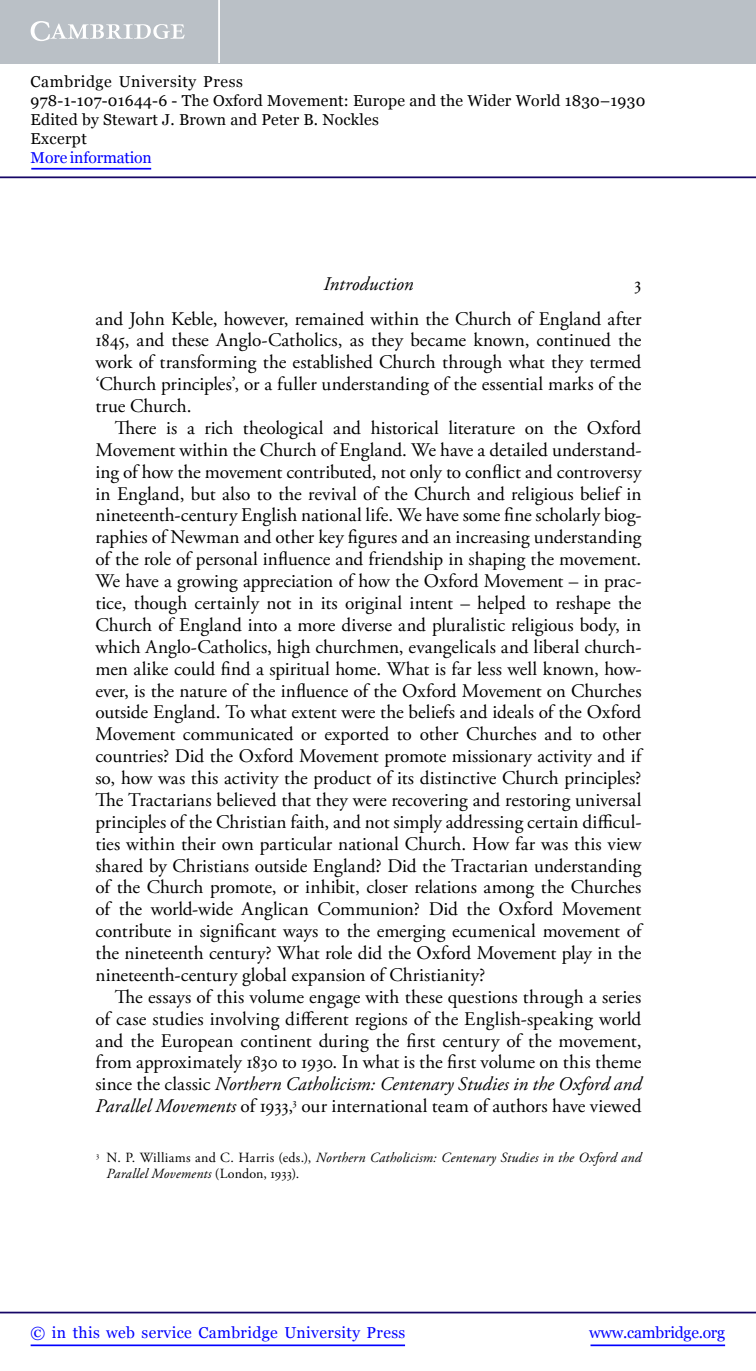
<style>
.page{position:relative;width:756px;height:1371px;background:#fff}
.page>*{position:absolute;margin:0;border:0;box-sizing:border-box;transform-origin:0 0}
.t1{font:19.25px/35px "Adobe Garamond Pro";color:#000;text-align:right}
.t2{font:italic 19.25px "Adobe Garamond Pro";letter-spacing:.005em;color:#000}
.t3{font:15.75px/18.9px "Georgia";letter-spacing:.015em;color:#000}
.t4{font:15.75px "Georgia";letter-spacing:.025em;color:#00f}
.t5{font:15.75px "Georgia";letter-spacing:-.015em;color:#00f}
.t6{font:15.75px "Georgia";letter-spacing:-.01em;color:#00f}
.t7{font:italic 14px/15.8px "Adobe Garamond Pro";letter-spacing:.015em;color:#000}
.s1{font-style:normal}
.s2{font-style:italic}
</style>
<div class="page">
<hr style="left:591px;top:1344px;width:134px;height:1px;background:#00f">
<hr style="left:0;top:1311px;width:756px;height:2px;background:#150666">
<hr style="left:31px;top:1344px;width:374px;height:1px;background:#00f">
<div style="left:0;top:0;width:756px;height:63px;background:#bac0c6"></div>
<svg style="left:31px;top:21px;width:154px;height:20px"></svg>
<hr style="left:218px;top:0;width:2px;height:63px;background:#fff">
<hr style="left:0;top:176px;width:756px;height:2px;background:#150666">
<hr style="left:31px;top:168px;width:120px;height:1px;background:#00f">
<p class="t3" style="left:31px;top:72px;width:616px">Cambridge University Press<br>978-1-107-01644-6 - The Oxford Movement: Europe and the Wider World 1830–1930<br>Edited by Stewart J. Brown and Peter B. Nockles<br>Excerpt</p>
<p class="t6" style="left:31px;top:148px;width:123px">More information</p>
<p class="t2" style="left:323px;top:272px;width:92px">Introduction</p>
<p class="t1" style="left:95px;top:266px;width:548px">3<br>and John Keble, however, remained within the Church of England after</p>
<p class="t1" style="left:95px;top:323px;width:548px">1845, and these Anglo-Catholics, as they became known, continued the</p>
<p class="t1" style="left:95px;top:345px;width:547px">work of transforming the established Church through what they termed</p>
<p class="t1" style="left:95px;top:367px;width:547px">‘Church principles’, or a fuller understanding of the essential marks of the</p>
<p class="t1" style="left:95px;top:389px;width:98px">true Church.</p>
<p class="t1" style="left:115px;top:411px;width:528px">There is a rich theological and historical literature on the Oxford</p>
<p class="t1" style="left:95px;top:433px;width:548px">Movement within the Church of England. We have a detailed understand-</p>
<p class="t1" style="left:95px;top:455px;width:548px">ing of how the movement contributed, not only to conflict and controversy</p>
<p class="t1" style="left:95px;top:476px;width:548px">in England, but also to the revival of the Church and religious belief in</p>
<p class="t1" style="left:95px;top:498px;width:548px">nineteenth-century English national life. We have some fine scholarly biog-</p>
<p class="t1" style="left:95px;top:520px;width:547px">raphies of Newman and other key figures and an increasing understanding</p>
<p class="t1" style="left:95px;top:542px;width:547px">of the role of personal influence and friendship in shaping the movement.</p>
<p class="t1" style="left:95px;top:564px;width:548px">We have a growing appreciation of how the Oxford Movement – in prac-</p>
<p class="t1" style="left:95px;top:586px;width:548px">tice, though certainly not in its original intent – helped to reshape the</p>
<p class="t1" style="left:95px;top:608px;width:547px">Church of England into a more diverse and pluralistic religious body, in</p>
<p class="t1" style="left:95px;top:629px;width:548px">which Anglo-Catholics, high churchmen, evangelicals and liberal church-</p>
<p class="t1" style="left:95px;top:651px;width:548px">men alike could find a spiritual home. What is far less well known, how-</p>
<p class="t1" style="left:95px;top:673px;width:548px">ever, is the nature of the influence of the Oxford Movement on Churches</p>
<p class="t1" style="left:95px;top:695px;width:547px">outside England. To what extent were the beliefs and ideals of the Oxford</p>
<p class="t1" style="left:95px;top:717px;width:547px">Movement communicated or exported to other Churches and to other</p>
<p class="t1" style="left:95px;top:739px;width:548px">countries? Did the Oxford Movement promote missionary activity and if</p>
<p class="t1" style="left:95px;top:761px;width:547px">so, how was this activity the product of its distinctive Church principles?</p>
<p class="t1" style="left:95px;top:783px;width:547px">The Tractarians believed that they were recovering and restoring universal</p>
<p class="t1" style="left:95px;top:804px;width:548px">principles of the Christian faith, and not simply addressing certain difficul-</p>
<p class="t1" style="left:95px;top:826px;width:548px">ties within their own particular national Church. How far was this view</p>
<p class="t1" style="left:95px;top:848px;width:547px">shared by Christians outside England? Did the Tractarian understanding</p>
<p class="t1" style="left:95px;top:870px;width:547px">of the Church promote, or inhibit, closer relations among the Churches</p>
<p class="t1" style="left:95px;top:892px;width:548px">of the world-wide Anglican Communion? Did the Oxford Movement</p>
<p class="t1" style="left:95px;top:914px;width:547px">contribute in significant ways to the emerging ecumenical movement of</p>
<p class="t1" style="left:95px;top:936px;width:547px">the nineteenth century? What role did the Oxford Movement play in the</p>
<p class="t1" style="left:95px;top:957px;width:391px">nineteenth-century global expansion of Christianity?</p>
<p class="t1" style="left:115px;top:979px;width:528px">The essays of this volume engage with these questions through a series</p>
<p class="t1" style="left:95px;top:1001px;width:547px">of case studies involving different regions of the English-speaking world</p>
<p class="t1" style="left:95px;top:1023px;width:548px">and the European continent during the first century of the movement,</p>
<p class="t1" style="left:95px;top:1045px;width:547px">from approximately 1830 to 1930. In what is the first volume on this theme</p>
<p class="t2" style="left:95px;top:1072px;width:547px"><span class="s1">since the classic</span> Northern Catholicism: Centenary Studies in the Oxford and</p>
<p class="t1" style="left:95px;top:1089px;width:547px"><span class="s2">Parallel Movements</span> of 1933,<sup>3</sup> our international team of authors have viewed</p>
<p class="t7" style="left:106px;top:1150px;width:536px;text-indent:-10px"><sup>3</sup> <span class="s1">N. P. Williams and C. Harris (eds.),</span> Northern Catholicism: Centenary Studies in the Oxford and<br>Parallel Movements <span class="s1">(London, 1933).</span></p>
<p class="t4" style="left:31px;top:1323px;width:376px">© in this web service Cambridge University Press</p>
<p class="t5" style="left:589px;top:1323px;width:137px">www.cambridge.org</p>
</div>
